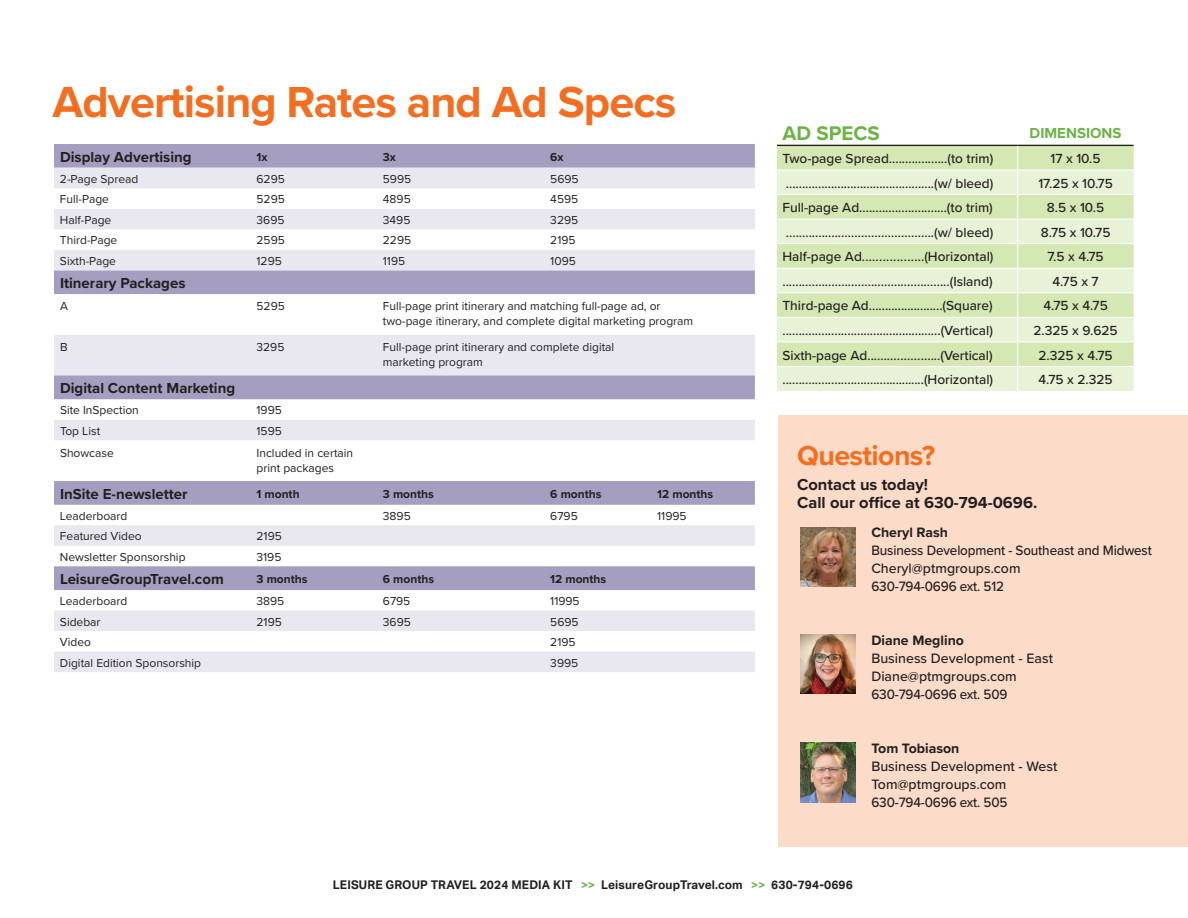
<style>
.page{position:relative;width:1188px;height:918px;background:#fff}
.page>*{position:absolute;margin:0;border:0;box-sizing:border-box;transform-origin:0 0}
.t1{font:700 45px "Proxima Nova";letter-spacing:-.02em;color:#f36e21}
.t2{font:700 28.5px "Proxima Nova";letter-spacing:-.02em;color:#f36e21}
.LGT_Heading__Cells{font:700 20.4px "Proxima Nova";color:#6bb444}
.LGT_Basic_Paragraph__Cells{font:700 16.5px "Proxima Nova";color:#231f20}
.t3{font:700 15px "Proxima Nova";color:#231f20}
.LGT_Heading__Cells-2{font:700 15px "Proxima Nova";color:#6bb444}
.LGT_Basic_Paragraph__Cells-2{font:500 14.1px/18px "Proxima Nova";color:#231f20}
.LGT_Basic_Paragraph__Cells-3{font:500 14.1px "Proxima Nova";color:#231f20;scale:.95 1}
.LGT_Basic_Paragraph__Cells-4{font:700 14.1px "Proxima Nova";color:#231f20}
.LGT_Basic_Paragraph__Cells-5{font:500 13.65px "Proxima Nova";color:#231f20}
.t4{font:12px/15px "Proxima Nova";color:#231f20}
.t5{font:700 12px "Aktiv Grotesk";letter-spacing:.01em;color:#231f20}
.t6{font:700 12px "Proxima Nova";color:#231f20}
.s1{color:#6bb444}
</style>
<div class="page">
<div style="left:778px;top:415px;width:410px;height:432px;background:#fcdbc8"></div>
<svg style="left:777px;top:146px;width:357px;height:24px;background:#d5e7b4"></svg>
<svg style="left:777px;top:171px;width:357px;height:220px;background:#dfedc6"></svg>
<svg style="left:1017px;top:144px;width:1px;height:247px"></svg>
<hr style="left:777px;top:145px;width:241px;height:1px;background:#231f20">
<hr style="left:1018px;top:145px;width:116px;height:1px;background:#231f20">
<hr style="left:777px;top:170px;width:241px;height:1px;background:#fff">
<hr style="left:777px;top:194px;width:241px;height:1px;background:#fff">
<hr style="left:1018px;top:194px;width:116px;height:1px;background:#fff">
<hr style="left:777px;top:219px;width:241px;height:1px;background:#fff">
<hr style="left:1018px;top:219px;width:116px;height:1px;background:#fff">
<hr style="left:777px;top:243px;width:241px;height:1px;background:#fff">
<hr style="left:1018px;top:243px;width:116px;height:1px;background:#fff">
<hr style="left:777px;top:268px;width:241px;height:1px;background:#fff">
<hr style="left:1018px;top:268px;width:116px;height:1px;background:#fff">
<hr style="left:777px;top:292px;width:241px;height:1px;background:#fff">
<hr style="left:1018px;top:292px;width:116px;height:1px;background:#fff">
<hr style="left:777px;top:317px;width:241px;height:1px;background:#fff">
<hr style="left:1018px;top:317px;width:116px;height:1px;background:#fff">
<hr style="left:777px;top:342px;width:241px;height:1px;background:#fff">
<hr style="left:1018px;top:342px;width:116px;height:1px;background:#fff">
<hr style="left:777px;top:366px;width:241px;height:1px;background:#fff">
<hr style="left:1018px;top:366px;width:116px;height:1px;background:#fff">
<img style="left:800px;top:528px;width:56px;height:59px">
<img style="left:800px;top:635px;width:56px;height:59px">
<img style="left:800px;top:743px;width:56px;height:59px">
<div style="left:54px;top:144px;width:701px;height:24px;background:#a59ec1"></div>
<svg style="left:54px;top:168px;width:701px;height:504px;fill:#e9e8f0"></svg>
<svg style="left:54px;top:376px;width:701px;height:214px"></svg>
<p class="t1" style="left:52px;top:69px;width:625px">Advertising Rates and Ad Specs</p>
<p class="t3" style="left:60px;top:146px;width:133px">Display Advertising</p>
<p class="t6" style="left:257px;top:148px;width:12px">1x</p>
<p class="t6" style="left:383px;top:148px;width:15px">3x</p>
<p class="t6" style="left:550px;top:148px;width:15px">6x</p>
<p class="t4" style="left:60px;top:171px;width:80px">2-Page Spread</p>
<p class="t4" style="left:257px;top:171px;width:30px">6295</p>
<p class="t4" style="left:383px;top:171px;width:30px">5995</p>
<p class="t4" style="left:550px;top:171px;width:30px">5695</p>
<p class="t4" style="left:60px;top:191px;width:50px">Full-Page</p>
<p class="t4" style="left:257px;top:191px;width:30px">5295</p>
<p class="t4" style="left:383px;top:191px;width:29px">4895</p>
<p class="t4" style="left:550px;top:191px;width:29px">4595</p>
<p class="t4" style="left:60px;top:212px;width:53px">Half-Page</p>
<p class="t4" style="left:257px;top:212px;width:29px">3695</p>
<p class="t4" style="left:383px;top:212px;width:29px">3495</p>
<p class="t4" style="left:550px;top:212px;width:29px">3295</p>
<p class="t4" style="left:60px;top:232px;width:59px">Third-Page</p>
<p class="t4" style="left:257px;top:232px;width:30px">2595</p>
<p class="t4" style="left:383px;top:232px;width:30px">2295</p>
<p class="t4" style="left:550px;top:232px;width:27px">2195</p>
<p class="t4" style="left:60px;top:253px;width:58px">Sixth-Page</p>
<p class="t4" style="left:257px;top:253px;width:27px">1295</p>
<p class="t4" style="left:383px;top:253px;width:24px">1195</p>
<p class="t4" style="left:550px;top:253px;width:27px">1095</p>
<p class="t3" style="left:60px;top:272px;width:127px">Itinerary Packages</p>
<p class="t4" style="left:60px;top:298px;width:9px">A</p>
<p class="t4" style="left:257px;top:298px;width:30px">5295</p>
<p class="t4" style="left:383px;top:298px;width:312px">Full-page print itinerary and matching full-page ad, or two-page itinerary, and complete digital marketing program</p>
<p class="t4" style="left:60px;top:339px;width:9px">B</p>
<p class="t4" style="left:257px;top:339px;width:29px">3295</p>
<p class="t4" style="left:383px;top:339px;width:233px">Full-page print itinerary and complete digital marketing program</p>
<p class="t3" style="left:60px;top:377px;width:177px">Digital Content Marketing</p>
<p class="t4" style="left:60px;top:402px;width:80px">Site InSpection</p>
<p class="t4" style="left:257px;top:402px;width:27px">1995</p>
<p class="t4" style="left:60px;top:423px;width:42px">Top List</p>
<p class="t4" style="left:257px;top:423px;width:27px">1595</p>
<p class="t4" style="left:60px;top:445px;width:55px">Showcase</p>
<p class="t4" style="left:257px;top:445px;width:98px">Included in certain print packages</p>
<p class="t3" style="left:60px;top:483px;width:129px">InSite E-newsletter</p>
<p class="t6" style="left:257px;top:485px;width:45px">1 month</p>
<p class="t6" style="left:383px;top:485px;width:52px">3 months</p>
<p class="t6" style="left:550px;top:485px;width:53px">6 months</p>
<p class="t6" style="left:657px;top:485px;width:58px">12 months</p>
<p class="t4" style="left:60px;top:508px;width:69px">Leaderboard</p>
<p class="t4" style="left:383px;top:508px;width:29px">3895</p>
<p class="t4" style="left:550px;top:508px;width:29px">6795</p>
<p class="t4" style="left:657px;top:508px;width:31px">11995</p>
<p class="t4" style="left:60px;top:528px;width:83px">Featured Video</p>
<p class="t4" style="left:257px;top:528px;width:27px">2195</p>
<p class="t4" style="left:60px;top:549px;width:127px">Newsletter Sponsorship</p>
<p class="t4" style="left:257px;top:549px;width:26px">3195</p>
<p class="t3" style="left:60px;top:568px;width:165px">LeisureGroupTravel.com</p>
<p class="t6" style="left:257px;top:570px;width:52px">3 months</p>
<p class="t6" style="left:383px;top:570px;width:53px">6 months</p>
<p class="t6" style="left:550px;top:570px;width:58px">12 months</p>
<p class="t4" style="left:60px;top:593px;width:69px">Leaderboard</p>
<p class="t4" style="left:257px;top:593px;width:29px">3895</p>
<p class="t4" style="left:383px;top:593px;width:29px">6795</p>
<p class="t4" style="left:550px;top:593px;width:31px">11995</p>
<p class="t4" style="left:60px;top:614px;width:42px">Sidebar</p>
<p class="t4" style="left:257px;top:614px;width:27px">2195</p>
<p class="t4" style="left:383px;top:614px;width:29px">3695</p>
<p class="t4" style="left:550px;top:614px;width:30px">5695</p>
<p class="t4" style="left:60px;top:634px;width:33px">Video</p>
<p class="t4" style="left:550px;top:634px;width:27px">2195</p>
<p class="t4" style="left:60px;top:655px;width:143px">Digital Edition Sponsorship</p>
<p class="t4" style="left:550px;top:655px;width:29px">3995</p>
<p class="LGT_Heading__Cells" style="left:782px;top:118px;width:99px">AD SPECS</p>
<p class="LGT_Heading__Cells-2" style="left:1030px;top:122px;width:93px">DIMENSIONS</p>
<p class="LGT_Basic_Paragraph__Cells-5" style="left:782px;top:148px;width:212px">Two-page Spread..................(to trim)</p>
<p class="LGT_Basic_Paragraph__Cells-5" style="left:1051px;top:148px;width:52px">17 x 10.5</p>
<p class="LGT_Basic_Paragraph__Cells-5" style="left:786px;top:173px;width:209px">..............................................(w/ bleed)</p>
<p class="LGT_Basic_Paragraph__Cells-5" style="left:1038px;top:173px;width:76px">17.25 x 10.75</p>
<p class="LGT_Basic_Paragraph__Cells-5" style="left:782px;top:197px;width:212px">Full-page Ad...........................(to trim)</p>
<p class="LGT_Basic_Paragraph__Cells-5" style="left:1047px;top:197px;width:59px">8.5 x 10.5</p>
<p class="LGT_Basic_Paragraph__Cells-5" style="left:786px;top:222px;width:209px">.............................................(w/ bleed)</p>
<p class="LGT_Basic_Paragraph__Cells-5" style="left:1041px;top:222px;width:71px">8.75 x 10.75</p>
<p class="LGT_Basic_Paragraph__Cells-5" style="left:782px;top:247px;width:213px">Half-page Ad..................(Horizontal)</p>
<p class="LGT_Basic_Paragraph__Cells-5" style="left:1047px;top:247px;width:58px">7.5 x 4.75</p>
<p class="LGT_Basic_Paragraph__Cells-5" style="left:782px;top:271px;width:212px">...................................................(Island)</p>
<p class="LGT_Basic_Paragraph__Cells-5" style="left:1052px;top:271px;width:48px">4.75 x 7</p>
<p class="LGT_Basic_Paragraph__Cells-5" style="left:782px;top:296px;width:212px">Third-page Ad.......................(Square)</p>
<p class="LGT_Basic_Paragraph__Cells-5" style="left:1043px;top:296px;width:66px">4.75 x 4.75</p>
<p class="LGT_Basic_Paragraph__Cells-5" style="left:782px;top:320px;width:212px">.................................................(Vertical)</p>
<p class="LGT_Basic_Paragraph__Cells-5" style="left:1033px;top:320px;width:86px">2.325 x 9.625</p>
<p class="LGT_Basic_Paragraph__Cells-5" style="left:782px;top:345px;width:212px">Sixth-page Ad......................(Vertical)</p>
<p class="LGT_Basic_Paragraph__Cells-5" style="left:1038px;top:345px;width:76px">2.325 x 4.75</p>
<p class="LGT_Basic_Paragraph__Cells-5" style="left:782px;top:369px;width:212px">............................................(Horizontal)</p>
<p class="LGT_Basic_Paragraph__Cells-5" style="left:1038px;top:369px;width:76px">4.75 x 2.325</p>
<p class="t2" style="left:797px;top:435px;width:139px">Questions?</p>
<p class="LGT_Basic_Paragraph__Cells" style="left:797px;top:472px;width:132px">Contact us today!</p>
<p class="LGT_Basic_Paragraph__Cells" style="left:797px;top:490px;width:242px">Call our office at 630-794-0696.</p>
<p class="LGT_Basic_Paragraph__Cells-4" style="left:871px;top:522px;width:78px">Cheryl Rash</p>
<p class="LGT_Basic_Paragraph__Cells-3" style="left:871px;top:540px;width:297px">Business Development - Southeast and Midwest</p>
<p class="LGT_Basic_Paragraph__Cells-2" style="left:871px;top:559px;width:151px">Cheryl@ptmgroups.com<br>630-794-0696 ext. 512</p>
<p class="LGT_Basic_Paragraph__Cells-4" style="left:871px;top:630px;width:94px">Diane Meglino</p>
<p class="LGT_Basic_Paragraph__Cells-2" style="left:871px;top:649px;width:183px">Business Development - East</p>
<p class="LGT_Basic_Paragraph__Cells-2" style="left:871px;top:667px;width:147px">Diane@ptmgroups.com<br>630-794-0696 ext. 509</p>
<p class="LGT_Basic_Paragraph__Cells-4" style="left:871px;top:738px;width:90px">Tom Tobiason</p>
<p class="LGT_Basic_Paragraph__Cells-2" style="left:871px;top:757px;width:187px">Business Development - West</p>
<p class="LGT_Basic_Paragraph__Cells-2" style="left:871px;top:775px;width:138px">Tom@ptmgroups.com<br>630-794-0696 ext. 505</p>
<p class="t5" style="left:333px;top:878px;width:522px">LEISURE GROUP TRAVEL 2024 MEDIA KIT <span class="s1">&gt;&gt;</span> LeisureGroupTravel.com <span class="s1">&gt;&gt;</span> 630-794-0696</p>
</div>
